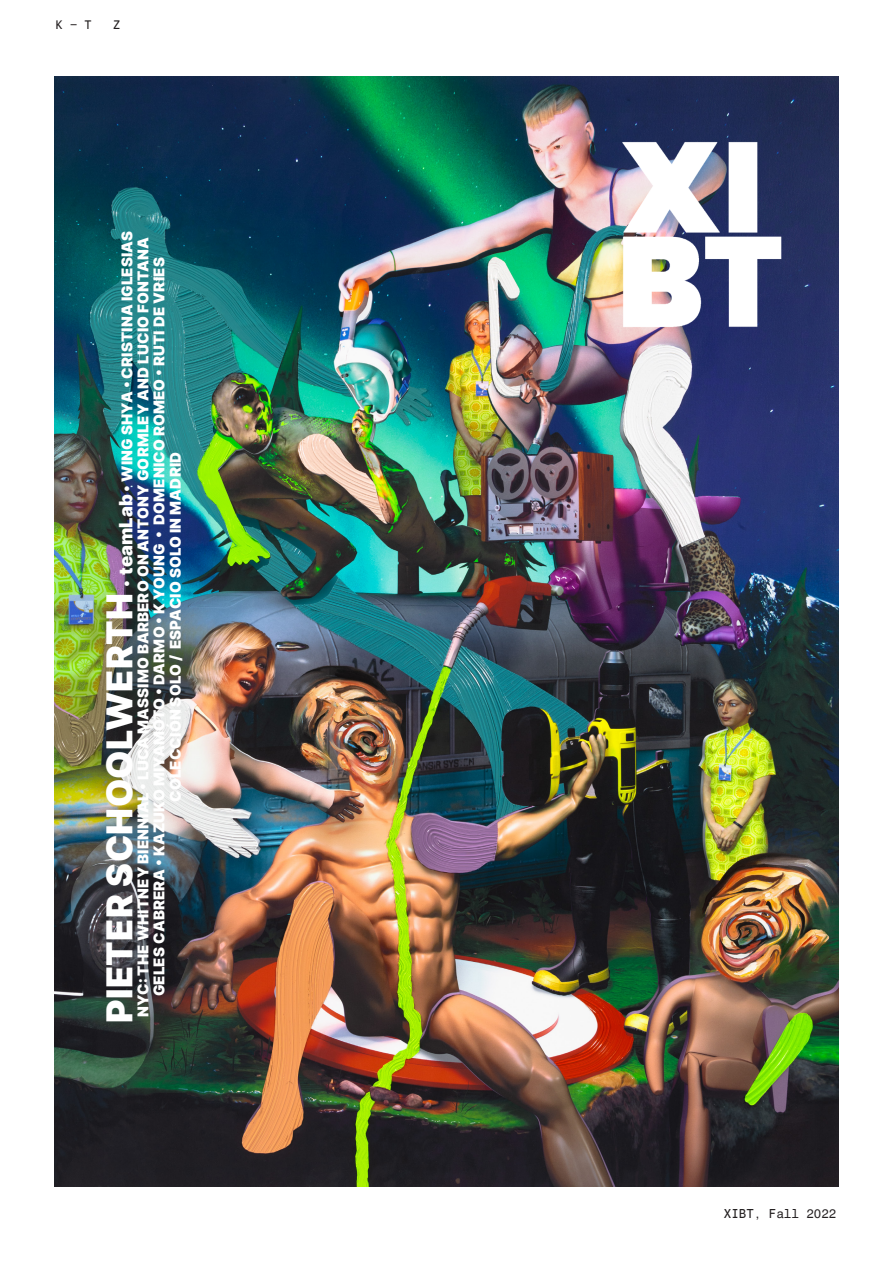
<style>
.page{position:relative;width:893px;height:1263px;background:#fff}
.page>*{position:absolute;margin:0;border:0;box-sizing:border-box;transform-origin:0 0}
.t1{font:900 35.7px "Inter";letter-spacing:.01em;color:#fff}
.t2{font:900 14.85px "Inter";letter-spacing:.01em;color:#fff}
.t3{font:12.45px "Helvetica Monospaced Pro";color:#231f20}
.t4{font:12px "Helvetica Monospaced Pro";color:#231f20}
.s1{font-size:18.45px}
</style>
<div class="page">
<img style="left:54px;top:76px;width:785px;height:1110px">
<img style="left:616px;top:136px;width:170px;height:198px">
<p class="t4" style="left:56px;top:17px;width:37px">K–T</p>
<p class="t4" style="left:113px;top:17px;width:9px">Z</p>
<p class="t2" style="left:116px;top:587px;width:358px;rotate:-90deg">• <span class="s1">teamLab</span> • WING SHYA • CRISTINA IGLESIAS</p>
<p class="t2" style="left:132px;top:1016px;width:781px;rotate:-90deg">NYC: THE WHITNEY BIENNIAL • LUCA MASSIMO BARBERO ON ANTONY GORMLEY AND LUCIO FONTANA</p>
<p class="t2" style="left:148px;top:996px;width:740px;rotate:-90deg">GELES CABRERA • KAZUKO MIYAMOTO • DARMO • K YOUNG • DOMENICO ROMEO • RUTI DE VRIES</p>
<p class="t2" style="left:164px;top:802px;width:352px;rotate:-90deg">COLECCIÓN SOLO / ESPACIO SOLO IN MADRID</p>
<p class="t1" style="left:93px;top:1023px;width:431px;rotate:-90deg">PIETER SCHOOLWERTH</p>
<p class="t3" style="left:724px;top:1206px;width:114px">XIBT, Fall 2022</p>
</div>
